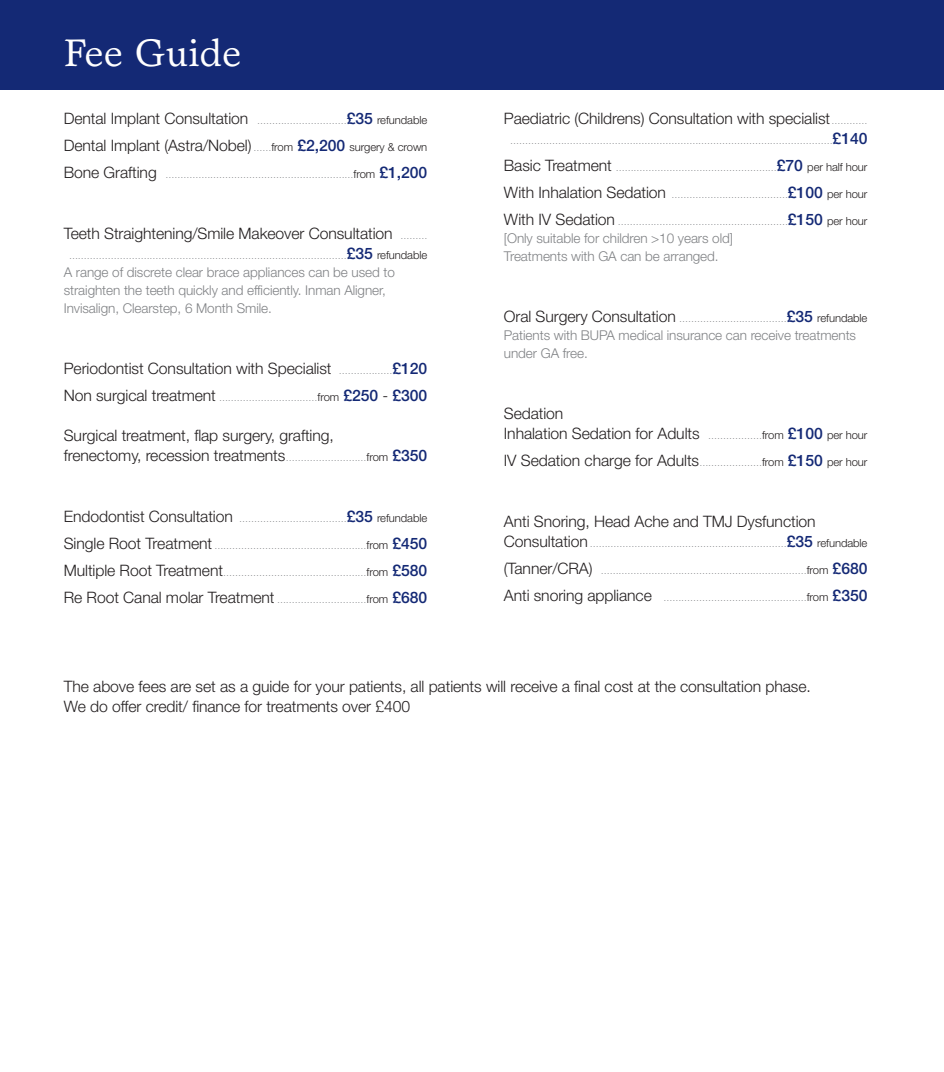
<style>
.page{position:relative;width:944px;height:1072px;background:#fff}
.page>*{position:absolute;margin:0;border:0;box-sizing:border-box;transform-origin:0 0}
.t1{font:38.7px "Garth Graphic";color:#fff}
.t2{font:300 15.75px/27px "Helvetica Neue";letter-spacing:-.005em;color:#231f20}
.t3{font:300 13.5px/18px "Helvetica Neue";letter-spacing:-.005em;color:#808285}
.t4{font:300 9px "Helvetica Neue";color:#808285}
.s1{font-size:9px;color:#808285}
.s2{font-weight:500;color:#142975}
.s3{font-size:11.25px}
.s4{font-size:15.75px;color:#231f20}
.s5{font-size:11.25px;color:#231f20}
.s6{font-weight:500;font-size:15.75px;color:#142975}
</style>
<div class="page">
<div style="left:0;top:0;width:944px;height:90px;background:#142975"></div>
<h1 class="t1" style="left:64px;top:29px;width:179px">Fee Guide</h1>
<p class="t2" style="left:64px;top:104px;width:365px">Dental Implant Consultation <span class="s1">…………………………</span><span class="s2">£35</span> <span class="s3">refundable<br></span>Dental Implant (Astra/Nobel) <span class="s1">……</span><span class="s3">from</span> <span class="s2">£2,200</span> <span class="s3">surgery &amp; crown</span></p>
<p class="t4" style="left:64px;top:169px;width:365px"><span class="s4">Bone Grafting</span> ………………………………………………………<span class="s5">from</span> <span class="s6">£1,200</span></p>
<p class="t2" style="left:64px;top:219px;width:365px">Teeth Straightening/Smile Makeover Consultation <span class="s1">………</span></p>
<p class="t4" style="left:69px;top:250px;width:360px">…………………………………………………………………………………<span class="s6">£35</span> <span class="s5">refundable</span></p>
<p class="t3" style="left:64px;top:263px;width:333px">A range of discrete clear brace appliances can be used to straighten the teeth quickly and efficiently. Inman Aligner,<br>Invisalign, Clearstep, 6 Month Smile.</p>
<p class="t2" style="left:64px;top:354px;width:365px">Periodontist Consultation with Specialist <span class="s1">………………</span><span class="s2">£120<br></span>Non surgical treatment <span class="s1">……………………………</span><span class="s3">from</span> <span class="s2">£250</span> - <span class="s2">£300</span></p>
<p class="t2" style="left:64px;top:425px;width:365px;line-height:20.2px">Surgical treatment, flap surgery, grafting,<br>frenectomy, recession treatments<span class="s1">………………………</span><span class="s3">from</span> <span class="s2">£350</span></p>
<p class="t2" style="left:64px;top:503px;width:365px;text-align:justify">Endodontist Consultation <span class="s1">………………………………</span><span class="s2">£35</span> <span class="s3">refundable </span>Single Root Treatment <span class="s1">……………………………………………</span><span class="s3">from</span> <span class="s2">£450<br></span>Multiple Root Treatment<span class="s1">…………………………………………</span><span class="s3">from</span> <span class="s2">£580<br></span>Re Root Canal molar Treatment <span class="s1">…………………………</span><span class="s3">from</span> <span class="s2">£680</span></p>
<p class="t2" style="left:504px;top:104px;width:365px">Paediatric (Childrens) Consultation with specialist <span class="s1">…………</span></p>
<p class="t4" style="left:510px;top:135px;width:359px">………………………………………………………………………………………………<span class="s6">£140</span></p>
<p class="t4" style="left:504px;top:162px;width:365px"><span class="s4">Basic Treatment</span> ………………………………………………<span class="s6">£70</span> <span class="s5">per half hour</span></p>
<p class="t2" style="left:504px;top:179px;width:365px">With Inhalation Sedation <span class="s1">…………………………………</span><span class="s2">£100</span> <span class="s3">per hour</span></p>
<p class="t4" style="left:504px;top:216px;width:365px"><span class="s4">With IV Sedation</span> …………………………………………………<span class="s6">£150</span> <span class="s5">per hour</span></p>
<p class="t3" style="left:504px;top:229px;width:231px">[Only suitable for children &gt;10 years old]<br>Treatments with GA can be arranged.</p>
<p class="t2" style="left:504px;top:302px;width:365px">Oral Surgery Consultation <span class="s1">………………………………</span><span class="s2">£35</span> <span class="s3">refundable</span></p>
<p class="t3" style="left:504px;top:326px;width:354px">Patients with BUPA medical insurance can receive treatments under GA free.</p>
<p class="t2" style="left:504px;top:403px;width:365px;line-height:20.2px">Sedation<br>Inhalation Sedation for Adults <span class="s1">………………</span><span class="s3">from</span> <span class="s2">£100</span> <span class="s3">per hour</span></p>
<p class="t2" style="left:504px;top:446px;width:365px">IV Sedation charge for Adults<span class="s1">…………………</span><span class="s3">from</span> <span class="s2">£150</span> <span class="s3">per hour</span></p>
<p class="t2" style="left:504px;top:507px;width:313px">Anti Snoring, Head Ache and TMJ Dysfunction</p>
<p class="t4" style="left:504px;top:538px;width:365px"><span class="s4">Consultation</span> …………………………………………………………<span class="s6">£35</span> <span class="s5">refundable</span></p>
<p class="t4" style="left:504px;top:565px;width:365px"><span class="s4">(Tanner/CRA)</span> ……………………………………………………………<span class="s5">from</span> <span class="s6">£680</span></p>
<p class="t2" style="left:504px;top:581px;width:365px">Anti snoring appliance <span class="s1">…………………………………………</span><span class="s3">from</span> <span class="s2">£350</span></p>
<p class="t2" style="left:64px;top:676px;width:749px;line-height:20.2px">The above fees are set as a guide for your patients, all patients will receive a final cost at the consultation phase.<br>We do offer credit/ finance for treatments over £400</p>
</div>
